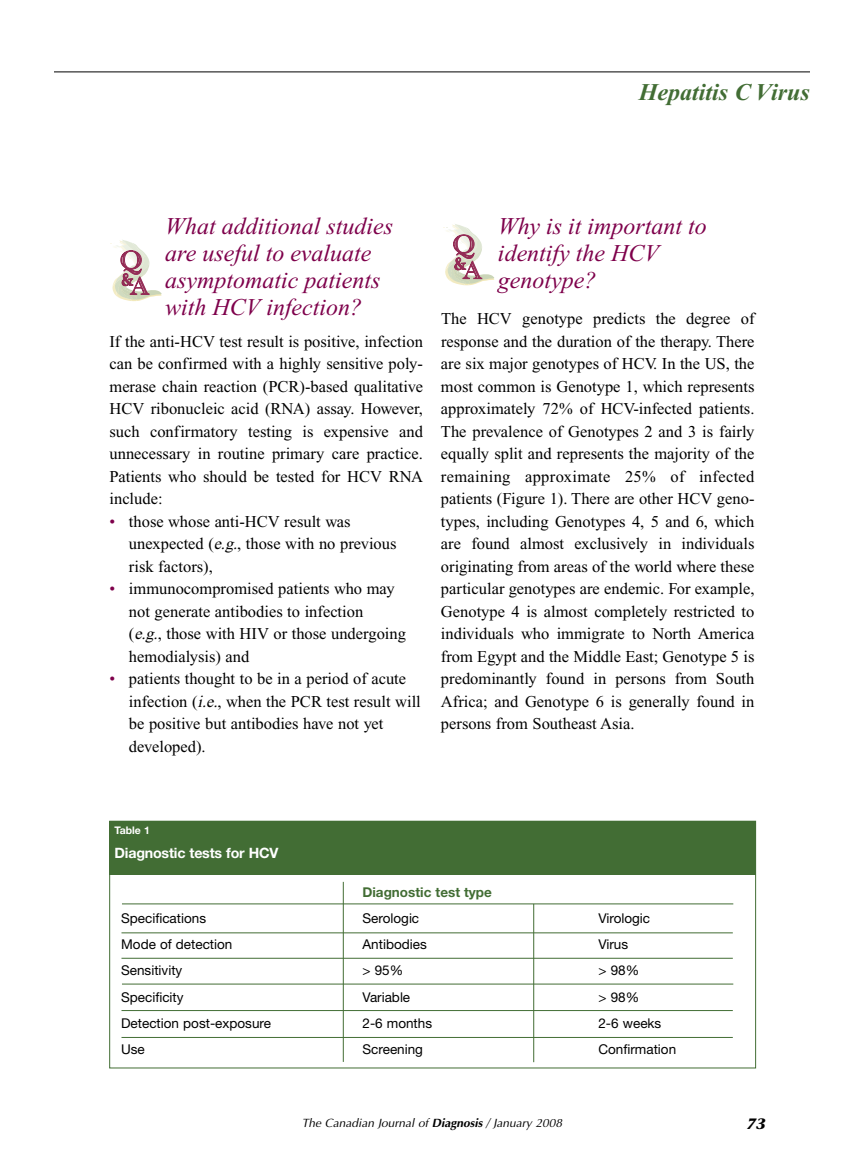
<style>
.page{position:relative;width:864px;height:1175px;background:#fff}
.page>*{position:absolute;margin:0;border:0;box-sizing:border-box;transform-origin:0 0}
.t1{font:26.4px "Academy Engraved Let Plain";color:#942c56;scale:1.11 1}
.t2{font:25.65px "Academy Engraved Let Plain";color:#942c56}
.t3{font:italic 24px/27px "Times New Roman";color:#7e004b}
.t4{font:italic 700 24px "Times New Roman";color:#426d34}
.t5{font:16.5px/22.5px "Times New Roman";color:#000}
.t6{font:italic 700 15px "Stone Serif";color:#000}
.t7{font:700 14.25px "Helvetica Neue";letter-spacing:-.015em;color:#fff}
.t8{font:13.5px "Helvetica Neue";color:#000}
.t9{font:700 13.5px "Helvetica Neue";color:#426d34}
.t10{font:italic 12px "Optima";color:#000}
.t11{font:700 10.5px "Helvetica Neue";color:#fff}
.s1{color:#7e004b}
.s2{font-style:italic}
.s3{font-weight:700}
</style>
<div class="page">
<div style="left:109px;top:821px;width:647px;height:53px;background:#426d34"></div>
<div style="left:109px;top:820px;width:647px;height:248px;border:1px solid #426d34"></div>
<hr style="left:343px;top:881px;width:1px;height:180px;background:#426d34">
<hr style="left:533px;top:904px;width:1px;height:158px;background:#426d34">
<hr style="left:122px;top:903px;width:611px;height:1px;background:#426d34">
<hr style="left:122px;top:932px;width:611px;height:1px;background:#426d34">
<hr style="left:122px;top:957px;width:611px;height:1px;background:#426d34">
<hr style="left:122px;top:983px;width:611px;height:1px;background:#426d34">
<hr style="left:122px;top:1010px;width:611px;height:1px;background:#426d34">
<hr style="left:122px;top:1037px;width:611px;height:1px;background:#426d34">
<hr style="left:54px;top:71px;width:756px;height:1px;background:#000">
<svg style="left:111px;top:240px;width:51px;height:61px"></svg>
<svg style="left:443px;top:224px;width:51px;height:61px"></svg>
<h3 class="t4" style="left:639px;top:84px;width:173px">Hepatitis C Virus</h3>
<h3 class="t3" style="left:165px;top:215px;width:229px">What additional studies are useful to evaluate asymptomatic patients with HCV infection?</h3>
<p class="t5" style="left:110px;top:331px;width:315px;text-align:justify">If the anti-HCV test result is positive, infection can be confirmed with a highly sensitive poly&shy;merase chain reaction (PCR)-based qualitative HCV ribonucleic acid (RNA) assay. However, such confirmatory testing is expensive and unnecessary in routine primary care practice.<br>Patients who should be tested for HCV RNA include:</p>
<p class="t5" style="left:129px;top:511px;width:269px;text-indent:-19px"><span class="s1">•</span> those whose anti-HCV result was unexpected (<span class="s2">e.g.</span>, those with no previous risk factors),</p>
<p class="t5" style="left:129px;top:579px;width:279px;text-indent:-19px"><span class="s1">•</span> immunocompromised patients who may not generate antibodies to infection<br>(<span class="s2">e.g.</span>, those with HIV or those undergoing hemodialysis) and</p>
<p class="t5" style="left:129px;top:669px;width:293px;text-indent:-19px"><span class="s1">•</span> patients thought to be in a period of acute infection (<span class="s2">i.e.</span>, when the PCR test result will be positive but antibodies have not yet developed).</p>
<h3 class="t3" style="left:498px;top:215px;width:210px">Why is it important to identify the HCV genotype?</h3>
<p class="t5" style="left:441px;top:309px;width:315px;text-align:justify">The HCV genotype predicts the degree of response and the duration of the therapy. There are six major genotypes of HCV. In the US, the most common is Genotype 1, which represents approximately 72% of HCV-infected patients.<br>The prevalence of Genotypes 2 and 3 is fairly equally split and represents the majority of the remaining approximate 25% of infected patients (Figure 1). There are other HCV geno&shy;types, including Genotypes 4, 5 and 6, which are found almost exclusively in individuals originating from areas of the world where these particular genotypes are endemic. For example, Genotype 4 is almost completely restricted to individuals who immigrate to North America from Egypt and the Middle East; Genotype 5 is predominantly found in persons from South Africa; and Genotype 6 is generally found in persons from Southeast Asia.</p>
<h1 class="t1" style="left:453px;top:224px;width:22px">Q</h1>
<h1 class="t1" style="left:120px;top:240px;width:22px">Q</h1>
<h2 class="t2" style="left:463px;top:251px;width:21px">A</h2>
<h2 class="t2" style="left:130px;top:267px;width:21px">A</h2>
<p class="t11" style="left:115px;top:826px;width:37px">Table 1</p>
<p class="t7" style="left:115px;top:848px;width:165px">Diagnostic tests for HCV</p>
<p class="t9" style="left:363px;top:887px;width:131px">Diagnostic test type</p>
<p class="t8" style="left:121px;top:913px;width:86px">Specifications</p>
<p class="t8" style="left:363px;top:913px;width:58px">Serologic</p>
<p class="t8" style="left:598px;top:913px;width:53px">Virologic</p>
<p class="t8" style="left:121px;top:939px;width:113px">Mode of detection</p>
<p class="t8" style="left:363px;top:939px;width:66px">Antibodies</p>
<p class="t8" style="left:598px;top:939px;width:31px">Virus</p>
<p class="t8" style="left:121px;top:965px;width:63px">Sensitivity</p>
<p class="t8" style="left:363px;top:965px;width:42px">&gt; 95%</p>
<p class="t8" style="left:598px;top:965px;width:42px">&gt; 98%</p>
<p class="t8" style="left:121px;top:992px;width:64px">Specificity</p>
<p class="t8" style="left:363px;top:992px;width:49px">Variable</p>
<p class="t8" style="left:598px;top:992px;width:42px">&gt; 98%</p>
<p class="t8" style="left:121px;top:1018px;width:151px">Detection post-exposure</p>
<p class="t8" style="left:363px;top:1018px;width:71px">2-6 months</p>
<p class="t8" style="left:598px;top:1018px;width:64px">2-6 weeks</p>
<p class="t8" style="left:121px;top:1044px;width:25px">Use</p>
<p class="t8" style="left:363px;top:1044px;width:62px">Screening</p>
<p class="t8" style="left:598px;top:1044px;width:79px">Confirmation</p>
<p class="t10" style="left:302px;top:1115px;width:262px">The Canadian Journal of <span class="s3">Diagnosis</span> / January 2008</p>
<p class="t6" style="left:747px;top:1117px;width:20px">73</p>
</div>
